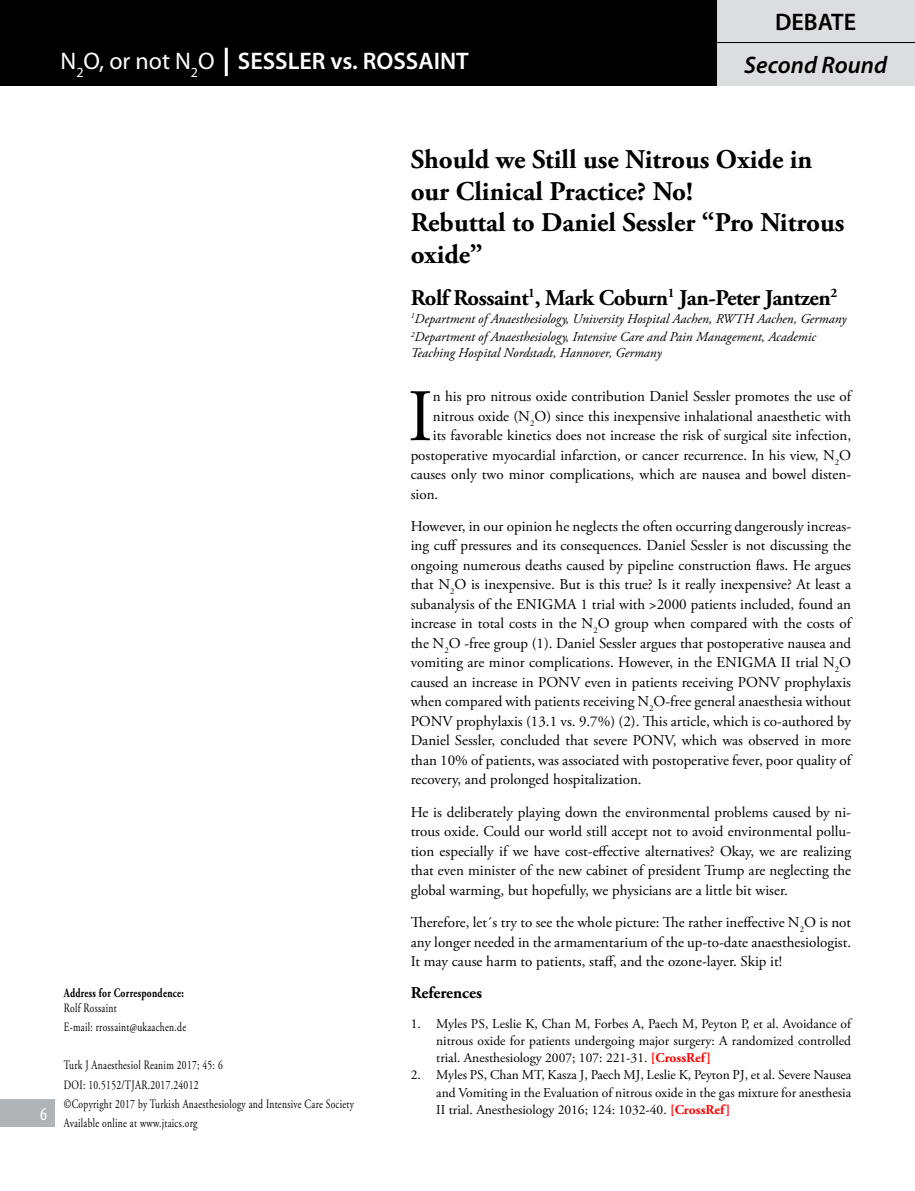
<style>
.page{position:relative;width:915px;height:1191px;background:#fff}
.page>*{position:absolute;margin:0;border:0;box-sizing:border-box;transform-origin:0 0}
.t1{font:73.8px "Adobe Garamond Pro";color:#000}
.t2{font:700 27px/31.5px "Adobe Garamond Pro";color:#000}
.t3{font:600 24px "Myriad Pro";color:#fff}
.t4{font:italic 600 24px "Myriad Pro";color:#000}
.t5{font:600 24px "Myriad Pro";color:#000}
.t6{font:700 22.5px "Adobe Garamond Pro";letter-spacing:-.02em;color:#000}
.t7{font:condensed 18px "Myriad Pro";color:#fff}
.t8{font:700 16.5px "Adobe Garamond Pro";color:#000}
.t9{font:15px/19.5px "Adobe Garamond Pro";color:#000;text-align:justify}
.t10{font:13.5px/17.2px "Adobe Garamond Pro";color:#000;text-align:justify}
.t11{font:italic 13.5px/18.3px "Adobe Garamond Pro";color:#000}
.t12{font:12.75px/19.2px "Adobe Garamond Pro";letter-spacing:.03em;color:#000;scale:.75 1}
.t13{font:700 12.75px "Adobe Garamond Pro";letter-spacing:.03em;color:#000;scale:.75 1}
.s1{font-weight:400}
.s2{font-weight:700;color:#f00}
</style>
<div class="page">
<div style="left:716px;top:0;width:198px;height:85px;background:#dcddde"></div>
<div style="left:0;top:0;width:716px;height:85px;background:#000"></div>
<hr style="left:225px;top:48px;width:3px;height:28px;background:#fff">
<hr style="left:707px;top:42px;width:207px;height:1px;background:#000">
<div style="left:0;top:1099px;width:55px;height:28px;background:#b1b4b6"></div>
<h3 class="t5" style="left:774px;top:7px;width:82px">DEBATE</h3>
<h3 class="t3" style="left:61px;top:45px;width:409px"><span class="s1">N</span><sub>2</sub><span class="s1">O, or not N</span><sub>2</sub><span class="s1">O</span> SESSLER vs. ROSSAINT</h3>
<h3 class="t4" style="left:743px;top:50px;width:144px">Second Round</h3>
<p class="t7" style="left:40px;top:1103px;width:8px">6</p>
<p class="t13" style="left:64px;top:985px;width:162px">Address for Correspondence:</p>
<p class="t12" style="left:64px;top:998px;width:164px">Rolf Rossaint<br>E-mail: rrossaint@ukaachen.de</p>
<p class="t12" style="left:64px;top:1056px;width:388px">Turk J Anaesthesiol Reanim 2017; 45: 6<br>DOI: 10.5152/TJAR.2017.24012<br>©Copyright 2017 by Turkish Anaesthesiology and Intensive Care Society Available online at www.jtaics.org</p>
<h2 class="t2" style="left:410px;top:145px;width:435px">Should we Still use Nitrous Oxide in our Clinical Practice? No!<br>Rebuttal to Daniel Sessler “Pro Nitrous oxide”</h2>
<h3 class="t6" style="left:410px;top:284px;width:428px">Rolf Rossaint<sup>1</sup>, Mark Coburn<sup>1</sup> Jan-Peter Jantzen<sup>2</sup></h3>
<p class="t11" style="left:410px;top:310px;width:437px"><sup>1</sup>Department of Anaesthesiology, University Hospital Aachen, RWTH Aachen, Germany<br><sup>2</sup>Department of Anaesthesiology, Intensive Care and Pain Management, Academic</p>
<p class="t11" style="left:410px;top:344px;width:252px">Teaching Hospital Nordstadt, Hannover, Germany</p>
<h1 class="t1" style="left:407px;top:372px;width:26px">I</h1>
<p class="t9" style="left:432px;top:387px;width:419px">n his pro nitrous oxide contribution Daniel Sessler promotes the use of</p>
<p class="t9" style="left:432px;top:406px;width:419px">nitrous oxide (N<sub>2</sub>O) since this inexpensive inhalational anaesthetic with</p>
<p class="t9" style="left:432px;top:426px;width:419px">its favorable kinetics does not increase the risk of surgical site infection,</p>
<p class="t9" style="left:410px;top:445px;width:442px">postoperative myocardial infarction, or cancer recurrence. In his view, N<sub>2</sub>O</p>
<p class="t9" style="left:410px;top:465px;width:442px">causes only two minor complications, which are nausea and bowel disten-</p>
<p class="t9" style="left:410px;top:484px;width:29px">sion.</p>
<p class="t9" style="left:410px;top:517px;width:442px">However, in our opinion he neglects the often occurring dangerously increas&shy;ing cuff pressures and its consequences. Daniel Sessler is not discussing the ongoing numerous deaths caused by pipeline construction flaws. He argues that N<sub>2</sub>O is inexpensive. But is this true? Is it really inexpensive? At least a subanalysis of the ENIGMA 1 trial with &gt;2000 patients included, found an increase in total costs in the N<sub>2</sub>O group when compared with the costs of the N<sub>2</sub>O -free group (1). Daniel Sessler argues that postoperative nausea and vomiting are minor complications. However, in the ENIGMA II trial N<sub>2</sub>O caused an increase in PONV even in patients receiving PONV prophylaxis when compared with patients receiving N<sub>2</sub>O-free general anaesthesia without PONV prophylaxis (13.1 vs. 9.7%) (2). This article, which is co-authored by Daniel Sessler, concluded that severe PONV, which was observed in more than 10% of patients, was associated with postoperative fever, poor quality of recovery, and prolonged hospitalization.</p>
<p class="t9" style="left:410px;top:802px;width:442px">He is deliberately playing down the environmental problems caused by ni&shy;trous oxide. Could our world still accept not to avoid environmental pollu&shy;tion especially if we have cost-effective alternatives? Okay, we are realizing that even minister of the new cabinet of president Trump are neglecting the global warming, but hopefully, we physicians are a little bit wiser.</p>
<p class="t9" style="left:410px;top:913px;width:442px">Therefore, let´s try to see the whole picture: The rather ineffective N<sub>2</sub>O is not any longer needed in the armamentarium of the up-to-date anaesthesiologist.<br>It may cause harm to patients, staff, and the ozone-layer. Skip it!</p>
<p class="t8" style="left:410px;top:982px;width:73px">References</p>
<p class="t10" style="left:436px;top:1015px;width:416px;text-indent:-26px">1. Myles PS, Leslie K, Chan M, Forbes A, Paech M, Peyton P, et al. Avoidance of nitrous oxide for patients undergoing major surgery: A randomized controlled trial. Anesthesiology 2007; 107: 221-31. <span class="s2">[CrossRef]</span></p>
<p class="t10" style="left:436px;top:1067px;width:416px;text-indent:-26px">2. Myles PS, Chan MT, Kasza J, Paech MJ, Leslie K, Peyton PJ, et al. Severe Nausea and Vomiting in the Evaluation of nitrous oxide in the gas mixture for anesthesia II trial. Anesthesiology 2016; 124: 1032-40. <span class="s2">[CrossRef]</span></p>
</div>
